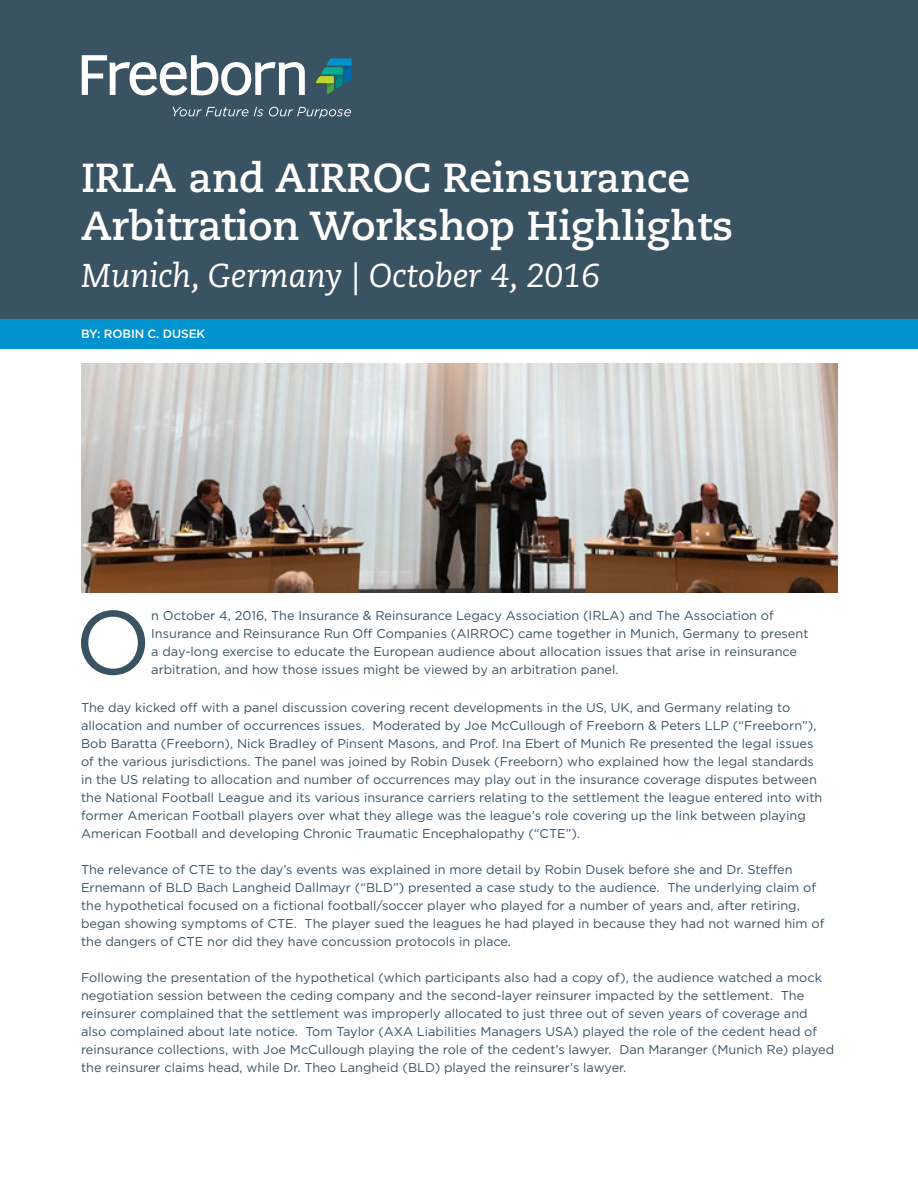
<style>
.page{position:relative;width:918px;height:1188px;background:#fff}
.page>*{position:absolute;margin:0;border:0;box-sizing:border-box;transform-origin:0 0}
.Body_Text{font:89.85px "Gotham";color:#3a5362}
.Headline_1{font:700 40.5px/48.6px "Caecilia LT Std";color:#fff}
.Headline_1-2{font:italic 33px "Caecilia LT Std";color:#fff}
.Body_Text-2{font:12.75px/18px "Gotham";color:#3a5362}
.t1{font:500 12px "Gotham";letter-spacing:-.01em;color:#fff}
</style>
<div class="page">
<div style="left:0;top:0;width:918px;height:321px;background:#3a5362"></div>
<div style="left:0;top:319px;width:918px;height:30px;background:#0093d0"></div>
<svg style="left:82px;top:55px;width:223px;height:40px"></svg>
<svg style="left:316px;top:58px;width:36px;height:36px"></svg>
<svg style="left:172px;top:107px;width:76px;height:9px"></svg>
<svg style="left:254px;top:107px;width:9px;height:9px"></svg>
<svg style="left:269px;top:107px;width:82px;height:11px"></svg>
<img style="left:81px;top:363px;width:757px;height:230px">
<p class="Headline_1" style="left:81px;top:154px;width:654px">IRLA and AIRROC Reinsurance<br>Arbitration Workshop Highlights</p>
<p class="Headline_1-2" style="left:81px;top:256px;width:520px">Munich, Germany | October 4, 2016</p>
<p class="t1" style="left:81px;top:326px;width:126px">BY: ROBIN C. DUSEK</p>
<p class="Body_Text" style="left:75px;top:585px;width:78px">O</p>
<p class="Body_Text-2" style="left:151px;top:606px;width:659px">n October 4, 2016, The Insurance &amp; Reinsurance Legacy Association (IRLA) and The Association of Insurance and Reinsurance Run Off Companies (AIRROC) came together in Munich, Germany to present a day-long exercise to educate the European audience about allocation issues that arise in reinsurance arbitration, and how those issues might be viewed by an arbitration panel.</p>
<p class="Body_Text-2" style="left:81px;top:698px;width:743px">The day kicked off with a panel discussion covering recent developments in the US, UK, and Germany relating to allocation and number of occurrences issues. Moderated by Joe McCullough of Freeborn &amp; Peters LLP (“Freeborn”), Bob Baratta (Freeborn), Nick Bradley of Pinsent Masons, and Prof. Ina Ebert of Munich Re presented the legal issues of the various jurisdictions. The panel was joined by Robin Dusek (Freeborn) who explained how the legal standards in the US relating to allocation and number of occurrences may play out in the insurance coverage disputes between the National Football League and its various insurance carriers relating to the settlement the league entered into with former American Football players over what they allege was the league’s role covering up the link between playing American Football and developing Chronic Traumatic Encephalopathy (“CTE”).</p>
<p class="Body_Text-2" style="left:81px;top:860px;width:745px">The relevance of CTE to the day’s events was explained in more detail by Robin Dusek before she and Dr. Steffen Ernemann of BLD Bach Langheid Dallmayr (“BLD”) presented a case study to the audience. The underlying claim of the hypothetical focused on a fictional football/soccer player who played for a number of years and, after retiring, began showing symptoms of CTE. The player sued the leagues he had played in because they had not warned him of the dangers of CTE nor did they have concussion protocols in place.</p>
<p class="Body_Text-2" style="left:81px;top:968px;width:755px">Following the presentation of the hypothetical (which participants also had a copy of), the audience watched a mock negotiation session between the ceding company and the second-layer reinsurer impacted by the settlement. The reinsurer complained that the settlement was improperly allocated to just three out of seven years of coverage and also complained about late notice. Tom Taylor (AXA Liabilities Managers USA) played the role of the cedent head of reinsurance collections, with Joe McCullough playing the role of the cedent’s lawyer. Dan Maranger (Munich Re) played the reinsurer claims head, while Dr. Theo Langheid (BLD) played the reinsurer’s lawyer.</p>
</div>
